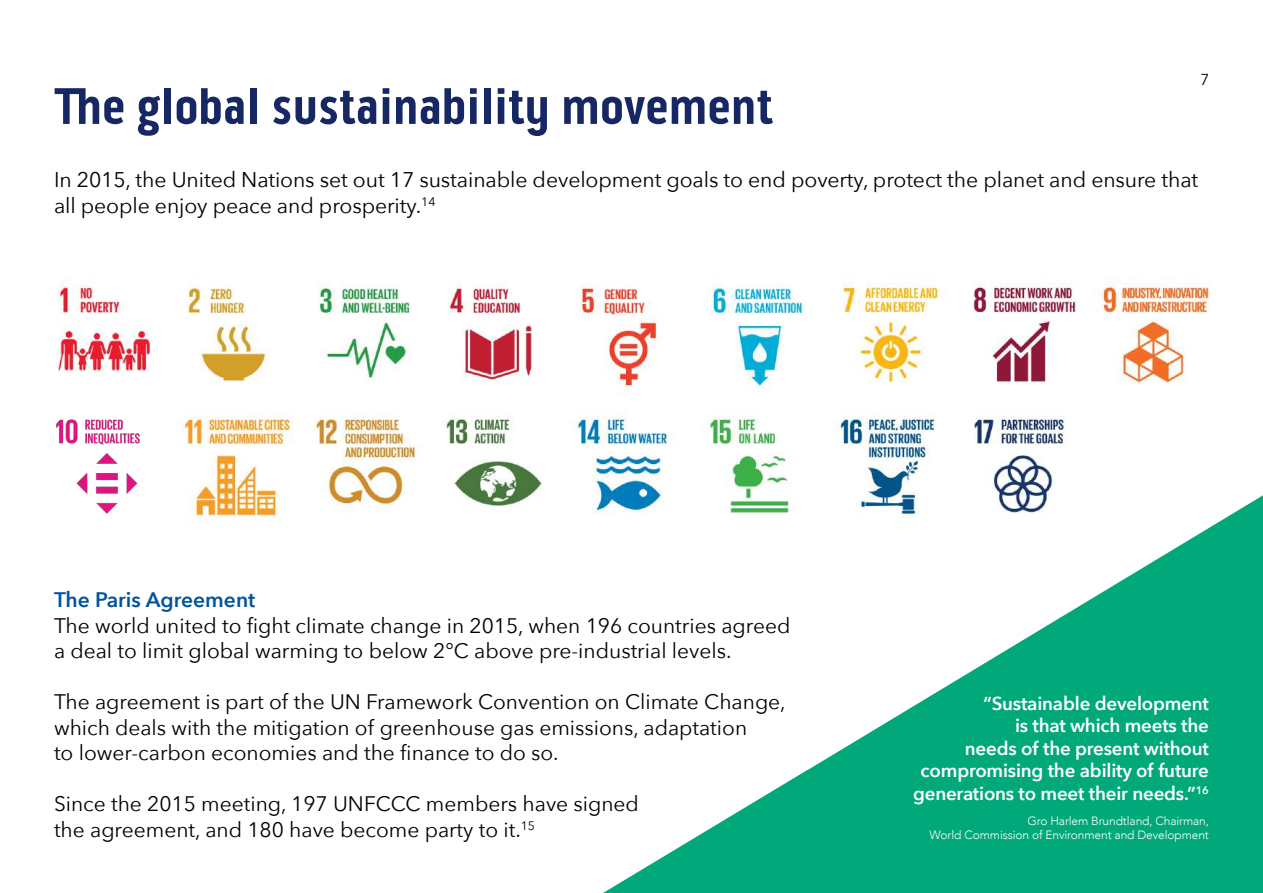
<style>
.page{position:relative;width:1263px;height:893px;background:#fff}
.page>*{position:absolute;margin:0;border:0;box-sizing:border-box;transform-origin:0 0}
.t1{font:700 52.5px "Bo S Pill Gothic";color:#162763}
.t2{font:21.15px/25.5px "Avenir Next";letter-spacing:-.005em;color:#000}
.t3{font:21px/25.5px "Avenir Next";color:#000}
.t4{font:600 21px "Avenir Next";color:#00539b}
.t5{font:600 18.75px/22.5px "Avenir Next";letter-spacing:-.01em;color:#fff;text-align:right}
.t6{font:300 16.5px "Lloyds Bank Jack";color:#000}
.t7{font:300 12px/14.2px "Avenir";letter-spacing:-.01em;color:#fff;text-align:right}
</style>
<div class="page">
<svg style="left:603px;top:495px;width:660px;height:398px;fill:#00a87a"></svg>
<img style="left:58px;top:278px;width:94px;height:94px">
<img style="left:187px;top:278px;width:82px;height:105px">
<img style="left:318px;top:287px;width:93px;height:93px">
<img style="left:449px;top:284px;width:83px;height:99px">
<img style="left:580px;top:284px;width:80px;height:110px">
<img style="left:712px;top:278px;width:93px;height:111px">
<img style="left:842px;top:278px;width:102px;height:105px">
<img style="left:973px;top:283px;width:105px;height:99px">
<img style="left:1099px;top:279px;width:111px;height:104px">
<img style="left:56px;top:419px;width:84px;height:95px">
<img style="left:179px;top:413px;width:114px;height:113px">
<img style="left:313px;top:412px;width:109px;height:102px">
<img style="left:445px;top:417px;width:97px;height:90px">
<img style="left:572px;top:415px;width:115px;height:112px">
<img style="left:701px;top:417px;width:117px;height:110px">
<img style="left:832px;top:416px;width:117px;height:111px">
<img style="left:963px;top:415px;width:117px;height:112px">
<h1 class="t1" style="left:54px;top:75px;width:721px">The global sustainability movement</h1>
<p class="t6" style="left:1201px;top:66px;width:10px">7</p>
<p class="t2" style="left:54px;top:166px;width:1145px">In 2015, the United Nations set out 17 sustainable development goals to end poverty, protect the planet and ensure that all people enjoy peace and prosperity.<sup>14</sup></p>
<p class="t4" style="left:54px;top:582px;width:203px">The Paris Agreement</p>
<p class="t3" style="left:54px;top:612px;width:738px">The world united to fight climate change in 2015, when 196 countries agreed a deal to limit global warming to below 2°C above pre-industrial levels.</p>
<p class="t3" style="left:54px;top:688px;width:733px">The agreement is part of the UN Framework Convention on Climate Change, which deals with the mitigation of greenhouse gas emissions, adaptation<br>to lower-carbon economies and the finance to do so.</p>
<p class="t3" style="left:54px;top:790px;width:586px">Since the 2015 meeting, 197 UNFCCC members have signed the agreement, and 180 have become party to it.<sup>15</sup></p>
<p class="t5" style="left:913px;top:691px;width:297px">“Sustainable development<br>is that which meets the<br>needs of the present without compromising the ability of future generations to meet their needs.”<sup>16</sup></p>
<p class="t7" style="left:930px;top:813px;width:281px">Gro Harlem Brundtland, Chairman,<br>World Commission of Environment and Development</p>
</div>
